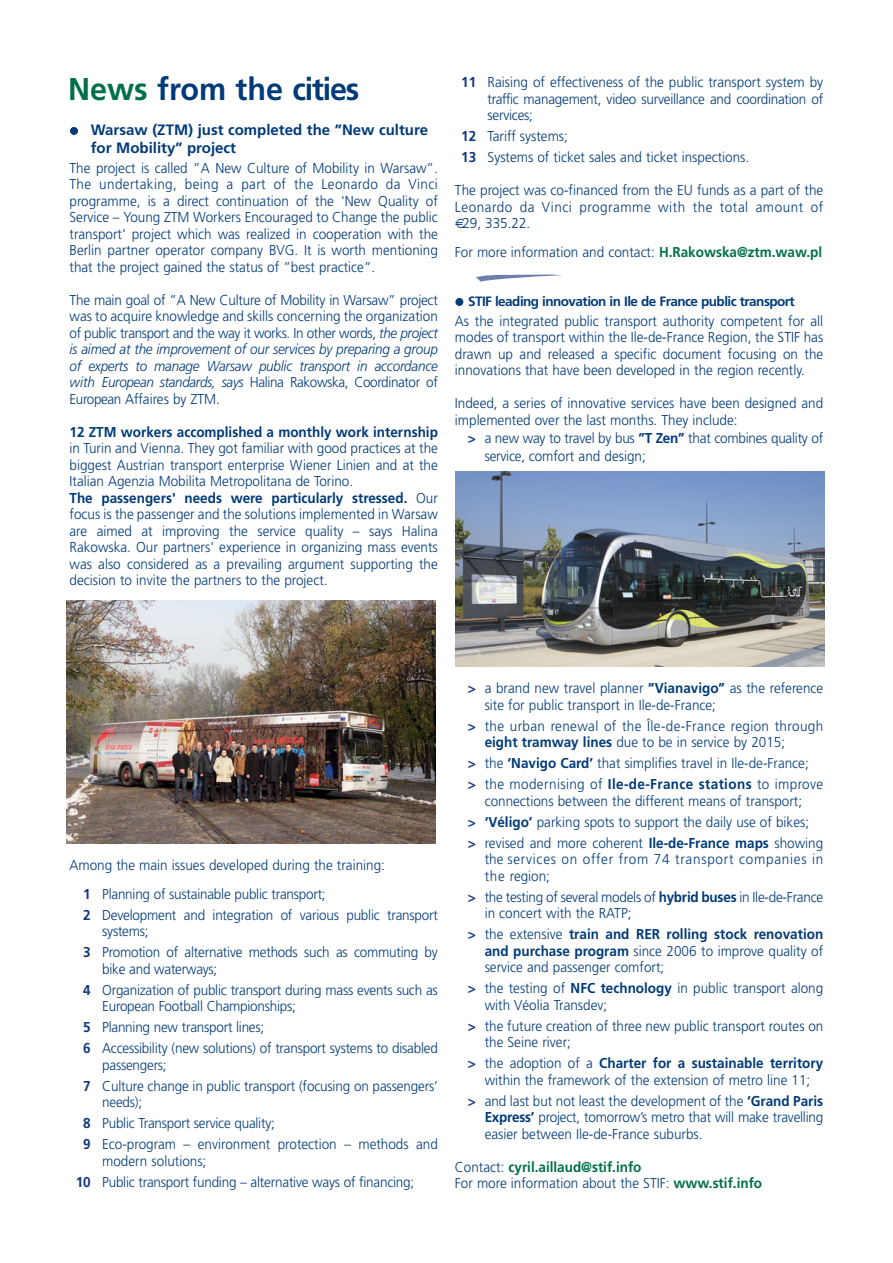
<style>
.page{position:relative;width:893px;height:1263px;background:#fff}
.page>*{position:absolute;margin:0;border:0;box-sizing:border-box;transform-origin:0 0}
.t1{font:700 31.5px "Frutiger";color:#003a78}
.t2{font:700 15px/18px "Frutiger";color:#003a78}
.t3{font:300 14.25px/16.5px "Frutiger";color:#003a78;scale:.94 1}
.t4{font:300 14.25px/16.5px "Frutiger";letter-spacing:.03em;color:#003a78;scale:.94 1}
.t5{font:300 14.25px/16.5px "Frutiger";letter-spacing:.055em;color:#003a78;scale:.94 1}
.t6{font:700 14.25px "Frutiger";color:#003a78;scale:.94 1}
.t7{font:300 14.25px "Frutiger";letter-spacing:.04em;color:#003a78;scale:.94 1}
.t8{font:700 13.5px "Frutiger";letter-spacing:-.04em;color:#003a78}
.s1{color:#00704a}
.s2{font-style:italic}
.s3{font-weight:700}
.s4{font-weight:700;color:#14387f}
.s5{font-weight:700;color:#00704a}
</style>
<div class="page">
<svg style="left:476px;top:274px;width:85px;height:8px"></svg>
<img style="left:67px;top:600px;width:369px;height:243px">
<img style="left:456px;top:471px;width:369px;height:196px">
<h1 class="t1" style="left:68px;top:77px;width:293px"><span class="s1">News</span> from the cities</h1>
<p class="t2" style="left:91px;top:122px;width:339px;text-indent:-21px">● Warsaw (ZTM) just completed the ”New culture for Mobility” project</p>
<p class="t3" style="left:70px;top:161px;width:393px;text-align:justify">The project is called ”A New Culture of Mobility in Warsaw”.<br>The undertaking, being a part of the Leonardo da Vinci programme, is a direct continuation of the 'New Quality of Service – Young ZTM Workers Encouraged to Change the public transport' project which was realized in cooperation with the Berlin partner operator company BVG. It is worth mentioning that the project gained the status of ”best practice”.</p>
<p class="t3" style="left:70px;top:293px;width:393px;text-align:justify">The main goal of ”A New Culture of Mobility in Warsaw” project was to acquire knowledge and skills concerning the organization of public transport and the way it works. In other words, <span class="s2">the project is aimed at the improvement of our services by preparing a group of experts to manage Warsaw public transport in accordance with European standards, says</span> Halina Rakowska, Coordinator of European Affaires by ZTM.</p>
<p class="t6" style="left:70px;top:426px;width:393px">12 ZTM workers accomplished a monthly work internship</p>
<p class="t3" style="left:70px;top:441px;width:393px">in Turin and Vienna. They got familiar with good practices at the biggest Austrian transport enterprise Wiener Linien and at the Italian Agenzia Mobilita Metropolitana de Torino.<br><span class="s3">The passengers' needs were particularly stressed.</span> Our focus is the passenger and the solutions implemented in Warsaw are aimed at improving the service quality – says Halina Rakowska. Our partners' experience in organizing mass events was also considered as a prevailing argument supporting the decision to invite the partners to the project.</p>
<p class="t3" style="left:488px;top:75px;width:359px;text-align:justify;text-indent:-26px"><span class="s4">11</span> Raising of effectiveness of the public transport system by traffic management, video surveillance and coordination of services;</p>
<p class="t3" style="left:461px;top:127px;width:308px;line-height:21px"><span class="s4">12</span> Tariff systems;<br><span class="s4">13</span> Systems of ticket sales and ticket inspections.</p>
<p class="t3" style="left:455px;top:183px;width:393px">The project was co-financed from the EU funds as a part of the</p>
<p class="t7" style="left:455px;top:201px;width:393px">Leonardo da Vinci programme with the total amount of</p>
<p class="t3" style="left:462px;top:216px;width:74px">29, 335.22.</p>
<p class="t3" style="left:455px;top:245px;width:392px">For more information and contact: <span class="s5">H.Rakowska@ztm.waw.pl</span></p>
<p class="t8" style="left:455px;top:296px;width:341px">● STIF leading innovation in Ile de France public transport</p>
<p class="t3" style="left:455px;top:314px;width:393px;text-align:justify">As the integrated public transport authority competent for all modes of transport within the Ile-de-France Region, the STIF has drawn up and released a specific document focusing on the innovations that have been developed in the region recently.</p>
<p class="t3" style="left:455px;top:396px;width:393px">Indeed, a series of innovative services have been designed and implemented over the last months. They include:</p>
<p class="t3" style="left:485px;top:430px;width:362px;line-height:18px;text-indent:-17px"><span class="s4">&gt;</span> a new way to travel by bus <span class="s3">”T Zen”</span> that combines quality of service, comfort and design;</p>
<p class="t3" style="left:83px;top:852px;width:322px;line-height:28.5px;text-indent:-14px">Among the main issues developed during the training:<br><span class="s4">1</span> Planning of sustainable public transport;</p>
<p class="t3" style="left:102px;top:908px;width:359px;text-indent:-19px"><span class="s4">2</span> Development and integration of various public transport systems;</p>
<p class="t3" style="left:102px;top:945px;width:359px;text-indent:-19px"><span class="s4">3</span> Promotion of alternative methods such as commuting by bike and waterways;</p>
<p class="t3" style="left:102px;top:983px;width:359px;text-indent:-19px"><span class="s4">4</span> Organization of public transport during mass events such as<br>European Football Championships;</p>
<p class="t3" style="left:83px;top:1018px;width:379px;line-height:21px"><span class="s4">5</span> Planning new transport lines;<br><span class="s4">6</span> Accessibility (new solutions) of transport systems to disabled</p>
<p class="t3" style="left:83px;top:1055px;width:379px;line-height:21px;text-indent:19px">passengers;<br><span class="s4">7</span> Culture change in public transport (focusing on passengers’</p>
<p class="t3" style="left:83px;top:1093px;width:379px;line-height:21px;text-indent:19px">needs);<br><span class="s4">8</span> Public Transport service quality;<br><span class="s4">9</span> Eco-program – environment protection – methods and</p>
<p class="t3" style="left:76px;top:1151px;width:361px;line-height:21px;text-indent:26px">modern solutions;<br><span class="s4">10</span> Public transport funding – alternative ways of financing;</p>
<p class="t3" style="left:485px;top:681px;width:362px;text-indent:-17px"><span class="s4">&gt;</span> a brand new travel planner <span class="s3">”Vianavigo”</span> as the reference site for public transport in Ile-de-France;</p>
<p class="t4" style="left:485px;top:719px;width:362px;text-indent:-17px"><span class="s4">&gt;</span> the urban renewal of the Île-de-France region through <span class="s3">eight tramway lines</span> due to be in service by 2015;</p>
<p class="t3" style="left:468px;top:754px;width:380px;line-height:21px"><span class="s4">&gt;</span> the <span class="s3">‘Navigo Card’</span> that simplifies travel in Ile-de-France;<br><span class="s4">&gt;</span> the modernising of <span class="s3">Ile-de-France stations</span> to improve</p>
<p class="t3" style="left:468px;top:791px;width:380px;line-height:21px;text-indent:17px">connections between the different means of transport;<br><span class="s4">&gt;</span> <span class="s3">‘Véligo’</span> parking spots to support the daily use of bikes;<br><span class="s4">&gt;</span> revised and more coherent <span class="s3">Ile-de-France maps</span> showing</p>
<p class="t5" style="left:485px;top:852px;width:362px">the services on offer from 74 transport companies in the region;</p>
<p class="t3" style="left:485px;top:890px;width:362px;text-indent:-17px"><span class="s4">&gt;</span> the testing of several models of <span class="s3">hybrid buses</span> in Ile-de-France in concert with the RATP;</p>
<p class="t3" style="left:485px;top:927px;width:362px;text-align:justify;text-indent:-17px"><span class="s4">&gt;</span> the extensive <span class="s3">train and RER rolling stock renovation and purchase program</span> since 2006 to improve quality of service and passenger comfort;</p>
<p class="t3" style="left:485px;top:981px;width:362px;text-indent:-17px"><span class="s4">&gt;</span> the testing of <span class="s3">NFC technology</span> in public transport along with Véolia Transdev;</p>
<p class="t3" style="left:485px;top:1019px;width:362px;text-indent:-17px"><span class="s4">&gt;</span> the future creation of three new public transport routes on the Seine river;</p>
<p class="t3" style="left:468px;top:1056px;width:380px;text-align:center"><span class="s4">&gt;</span> the adoption of a <span class="s3">Charter for a sustainable territory </span>within the framework of the extension of metro line 11;</p>
<p class="t3" style="left:485px;top:1094px;width:362px;text-align:justify;text-indent:-17px"><span class="s4">&gt;</span> and last but not least the development of the <span class="s3">‘Grand Paris Express’</span> project, tomorrow’s metro that will make travelling easier between Ile-de-France suburbs.</p>
<p class="t3" style="left:455px;top:1160px;width:328px">Contact: <span class="s5">cyril.aillaud@stif.info<br></span>For more information about the STIF: <span class="s5">www.stif.info</span></p>
</div>
